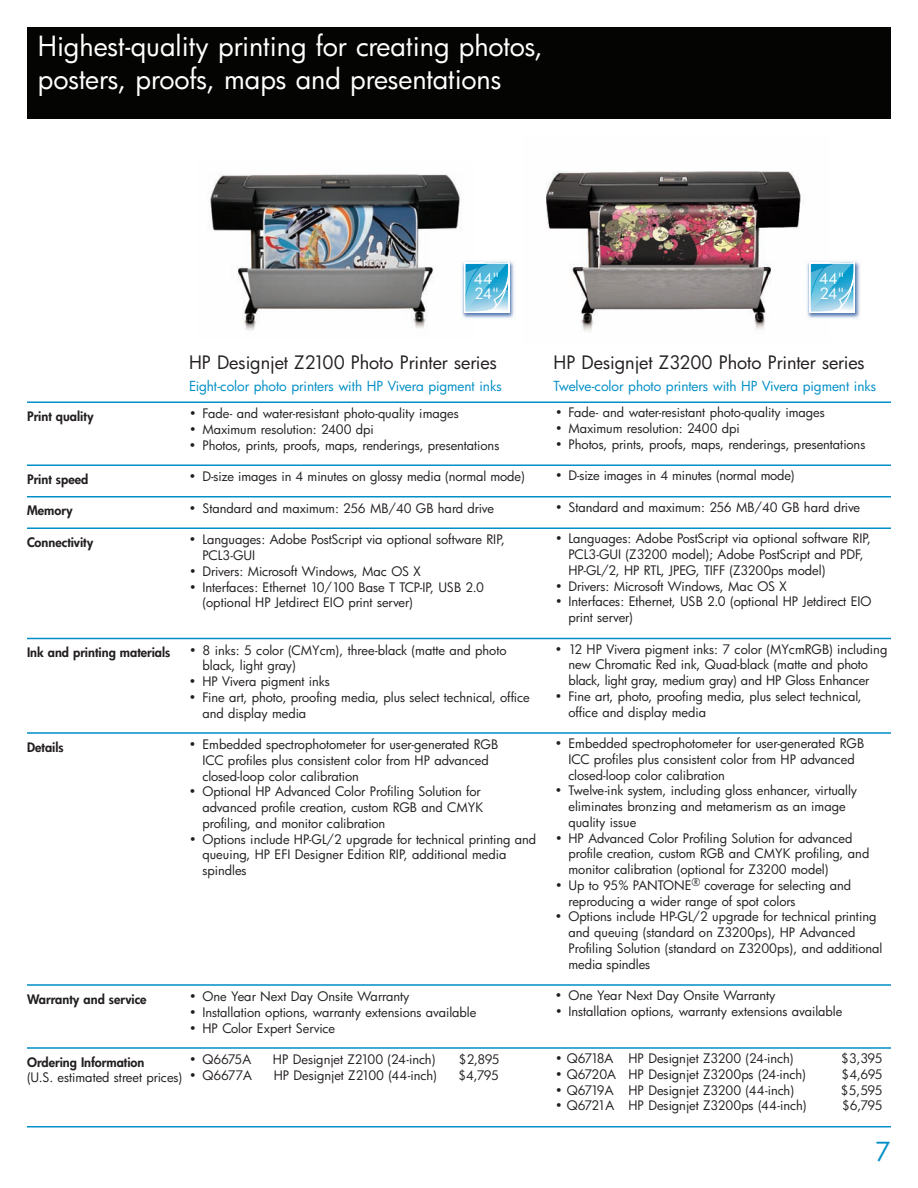
<style>
.page{position:relative;width:918px;height:1188px;background:#fff}
.page>*{position:absolute;margin:0;border:0;box-sizing:border-box;transform-origin:0 0}
.t1{font:27px/33px "Futura Bk";letter-spacing:-.005em;color:#fff}
.t2{font:25.5px "Futura Bk";color:#008fc5}
.t3{font:18px "Futura Bk";letter-spacing:-.005em;color:#231f20}
.t4{font:15px/15px "Futura Bk";letter-spacing:-.03em;color:#fff}
.t5{font:13.5px "Futura Bk";letter-spacing:-.005em;color:#008fc5}
.t6{font:12.75px/15.8px "Futura Bk";color:#231f20}
.t7{font:12.75px "Futura Hv";color:#231f20}
</style>
<div class="page">
<hr style="left:27px;top:401px;width:864px;height:2px;background:#008fc5">
<hr style="left:27px;top:464px;width:864px;height:2px;background:#008fc5">
<hr style="left:27px;top:496px;width:864px;height:1px;background:#008fc5">
<hr style="left:27px;top:527px;width:864px;height:2px;background:#008fc5">
<hr style="left:27px;top:638px;width:864px;height:1px;background:#008fc5">
<hr style="left:27px;top:732px;width:864px;height:2px;background:#008fc5">
<hr style="left:27px;top:984px;width:864px;height:2px;background:#008fc5">
<hr style="left:27px;top:1047px;width:864px;height:2px;background:#008fc5">
<hr style="left:27px;top:1126px;width:864px;height:1px;background:#008fc5">
<img style="left:209px;top:174px;width:253px;height:157px">
<img style="left:546px;top:171px;width:255px;height:161px">
<div style="left:27px;top:27px;width:864px;height:92px;background:#040503"></div>
<img style="left:461px;top:259px;width:53px;height:60px">
<svg style="left:464px;top:262px;width:46px;height:51px;background:#7ac7e2"></svg>
<img style="left:807px;top:261px;width:53px;height:58px">
<svg style="left:809px;top:262px;width:46px;height:51px;background:#7ac7e2"></svg>
<h1 class="t1" style="left:38px;top:30px;width:507px">Highest-quality printing for creating photos, posters, proofs, maps and presentations</h1>
<p class="t4" style="left:474px;top:272px;width:27px">44"<br>24"</p>
<p class="t4" style="left:819px;top:272px;width:27px">44"<br>24"</p>
<p class="t7" style="left:27px;top:409px;width:68px">Print quality</p>
<p class="t7" style="left:27px;top:472px;width:63px">Print speed</p>
<p class="t7" style="left:27px;top:503px;width:47px">Memory</p>
<p class="t7" style="left:27px;top:535px;width:68px">Connectivity</p>
<p class="t7" style="left:27px;top:645px;width:145px">Ink and printing materials</p>
<p class="t7" style="left:27px;top:740px;width:38px">Details</p>
<h3 class="t3" style="left:189px;top:352px;width:309px">HP Designjet Z2100 Photo Printer series</h3>
<p class="t5" style="left:189px;top:379px;width:314px">Eight-color photo printers with HP Vivera pigment inks</p>
<p class="t6" style="left:189px;top:406px;width:271px">• Fade- and water-resistant photo-quality images</p>
<p class="t6" style="left:189px;top:422px;width:186px">• Maximum resolution: 2400 dpi</p>
<p class="t6" style="left:189px;top:438px;width:312px">• Photos, prints, proofs, maps, renderings, presentations</p>
<p class="t6" style="left:189px;top:469px;width:337px">• D-size images in 4 minutes on glossy media (normal mode)</p>
<p class="t6" style="left:189px;top:501px;width:307px">• Standard and maximum: 256 MB/40 GB hard drive</p>
<p class="t6" style="left:203px;top:532px;width:304px;text-indent:-14px">• Languages: Adobe PostScript via optional software RIP,<br>PCL3-GUI</p>
<p class="t6" style="left:189px;top:564px;width:233px">• Drivers: Microsoft Windows, Mac OS X</p>
<p class="t6" style="left:202px;top:579px;width:283px;text-indent:-13px">• Interfaces: Ethernet 10/100 Base T TCP-IP, USB 2.0 (optional HP Jetdirect EIO print server)</p>
<p class="t6" style="left:202px;top:642px;width:306px;text-indent:-13px">• 8 inks: 5 color (CMYcm), three-black (matte and photo black, light gray)</p>
<p class="t6" style="left:189px;top:674px;width:143px">• HP Vivera pigment inks</p>
<p class="t6" style="left:202px;top:690px;width:329px;text-indent:-14px">• Fine art, photo, proofing media, plus select technical, office and display media</p>
<p class="t6" style="left:203px;top:737px;width:297px;text-indent:-14px">• Embedded spectrophotometer for user-generated RGB<br>ICC profiles plus consistent color from HP advanced closed-loop color calibration</p>
<p class="t6" style="left:203px;top:784px;width:282px;text-indent:-14px">• Optional HP Advanced Color Profiling Solution for advanced profile creation, custom RGB and CMYK profiling, and monitor calibration</p>
<p class="t6" style="left:202px;top:831px;width:335px;text-indent:-13px">• Options include HP-GL/2 upgrade for technical printing and queuing, HP EFI Designer Edition RIP, additional media spindles</p>
<p class="t7" style="left:27px;top:992px;width:121px">Warranty and service</p>
<p class="t7" style="left:27px;top:1055px;width:119px">Ordering Information</p>
<p class="t6" style="left:27px;top:1070px;width:157px">(U.S. estimated street prices)</p>
<p class="t6" style="left:189px;top:989px;width:222px">• One Year Next Day Onsite Warranty</p>
<p class="t6" style="left:189px;top:1005px;width:289px">• Installation options, warranty extensions available</p>
<p class="t6" style="left:189px;top:1020px;width:148px">• HP Color Expert Service</p>
<p class="t6" style="left:189px;top:1052px;width:64px">• Q6675A</p>
<p class="t6" style="left:273px;top:1052px;width:164px">HP Designjet Z2100 (24-inch)</p>
<p class="t6" style="left:459px;top:1052px;width:42px">$2,895</p>
<p class="t6" style="left:189px;top:1068px;width:65px">• Q6677A</p>
<p class="t6" style="left:274px;top:1068px;width:165px">HP Designjet Z2100 (44-inch)</p>
<p class="t6" style="left:458px;top:1068px;width:42px">$4,795</p>
<h3 class="t3" style="left:554px;top:352px;width:313px">HP Designjet Z3200 Photo Printer series</h3>
<p class="t5" style="left:554px;top:379px;width:324px">Twelve-color photo printers with HP Vivera pigment inks</p>
<p class="t6" style="left:555px;top:405px;width:271px">• Fade- and water-resistant photo-quality images</p>
<p class="t6" style="left:555px;top:421px;width:186px">• Maximum resolution: 2400 dpi</p>
<p class="t6" style="left:555px;top:437px;width:312px">• Photos, prints, proofs, maps, renderings, presentations</p>
<p class="t6" style="left:555px;top:468px;width:241px">• D-size images in 4 minutes (normal mode)</p>
<p class="t6" style="left:555px;top:500px;width:307px">• Standard and maximum: 256 MB/40 GB hard drive</p>
<p class="t6" style="left:569px;top:531px;width:304px;text-indent:-14px">• Languages: Adobe PostScript via optional software RIP,<br>PCL3-GUI (Z3200 model); Adobe PostScript and PDF,<br>HP-GL/2, HP RTL, JPEG, TIFF (Z3200ps model)</p>
<p class="t6" style="left:555px;top:578px;width:233px">• Drivers: Microsoft Windows, Mac OS X</p>
<p class="t6" style="left:568px;top:594px;width:305px;text-indent:-13px">• Interfaces: Ethernet, USB 2.0 (optional HP Jetdirect EIO print server)</p>
<p class="t6" style="left:555px;top:641px;width:334px;text-align:center">• 12 HP Vivera pigment inks: 7 color (MYcmRGB) including new Chromatic Red ink, Quad-black (matte and photo black, light gray, medium gray) and HP Gloss Enhancer</p>
<p class="t6" style="left:568px;top:689px;width:295px;text-indent:-14px">• Fine art, photo, proofing media, plus select technical, office and display media</p>
<p class="t6" style="left:568px;top:736px;width:297px;text-indent:-14px">• Embedded spectrophotometer for user-generated RGB<br>ICC profiles plus consistent color from HP advanced closed-loop color calibration</p>
<p class="t6" style="left:568px;top:783px;width:290px;text-indent:-14px">• Twelve-ink system, including gloss enhancer, virtually eliminates bronzing and metamerism as an image quality issue</p>
<p class="t6" style="left:569px;top:830px;width:302px;text-indent:-14px">• HP Advanced Color Profiling Solution for advanced profile creation, custom RGB and CMYK profiling, and monitor calibration (optional for Z3200 model)</p>
<p class="t6" style="left:569px;top:878px;width:284px;text-indent:-13px">• Up to 95% PANTONE<sup>®</sup> coverage for selecting and reproducing a wider range of spot colors</p>
<p class="t6" style="left:568px;top:909px;width:315px;text-indent:-13px">• Options include HP-GL/2 upgrade for technical printing and queuing (standard on Z3200ps), HP Advanced Profiling Solution (standard on Z3200ps), and additional media spindles</p>
<p class="t6" style="left:555px;top:988px;width:222px">• One Year Next Day Onsite Warranty</p>
<p class="t6" style="left:555px;top:1004px;width:289px">• Installation options, warranty extensions available</p>
<p class="t6" style="left:555px;top:1051px;width:240px">• Q6718A HP Designjet Z3200 (24-inch)</p>
<p class="t6" style="left:841px;top:1051px;width:43px">$3,395</p>
<p class="t6" style="left:555px;top:1067px;width:252px">• Q6720A HP Designjet Z3200ps (24-inch)</p>
<p class="t6" style="left:842px;top:1067px;width:43px">$4,695</p>
<p class="t6" style="left:555px;top:1082px;width:241px">• Q6719A HP Designjet Z3200 (44-inch)</p>
<p class="t6" style="left:841px;top:1082px;width:43px">$5,595</p>
<p class="t6" style="left:555px;top:1098px;width:253px">• Q6721A HP Designjet Z3200ps (44-inch)</p>
<p class="t6" style="left:842px;top:1098px;width:42px">$6,795</p>
<h2 class="t2" style="left:875px;top:1137px;width:17px">7</h2>
</div>
